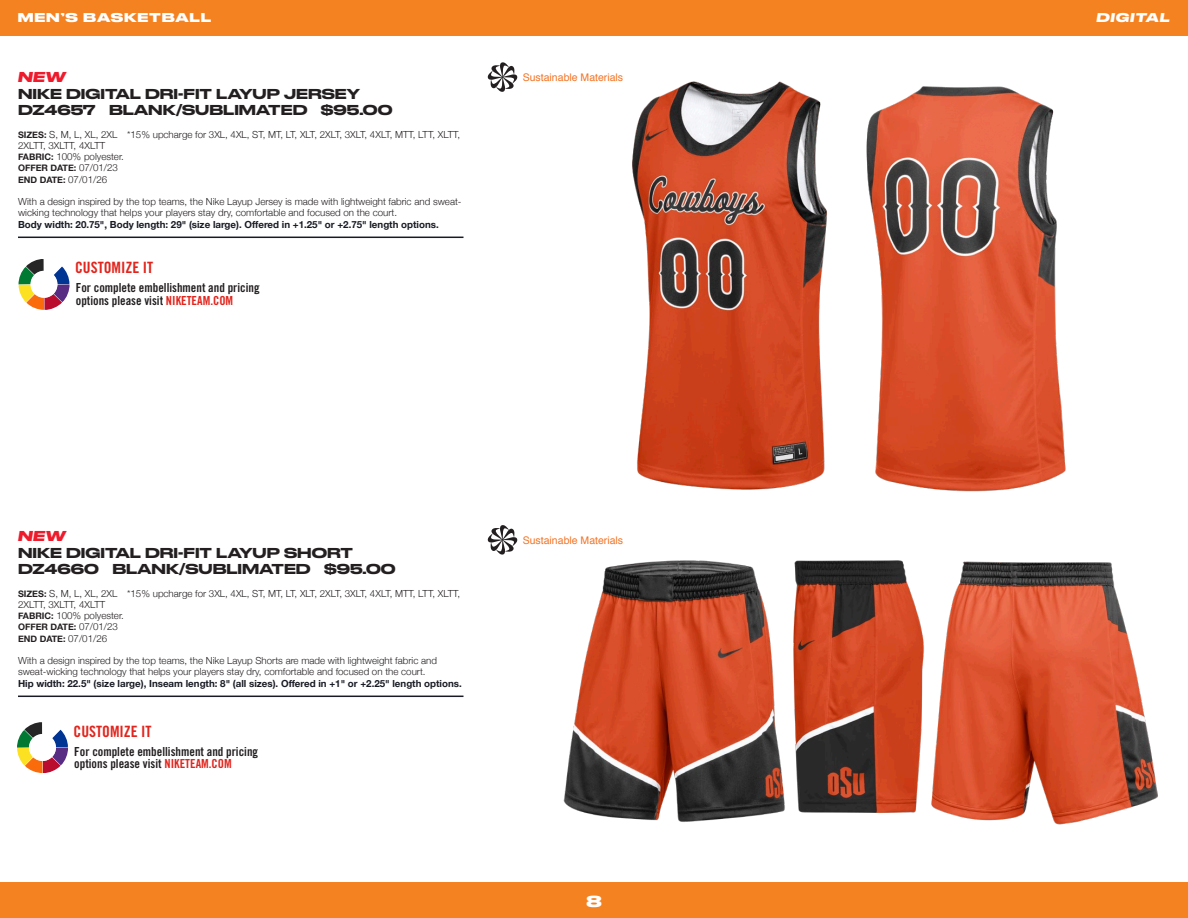
<style>
.page{position:relative;width:1188px;height:918px;background:#fff}
.page>*{position:absolute;margin:0;border:0;box-sizing:border-box;transform-origin:0 0}
.t1{font:15.6px "Trade Gothic Bold Cond Twenty";color:#e1251d}
.t2{font:700 15px "Druk Wide";color:#fff}
.Not_NEW{font:500 13.5px "Druk Wide";color:#231f20}
.NEW{font:italic 700 13.5px "Druk Wide";letter-spacing:.02em;color:#ee1b2c}
.t3{font:12.45px/12.3px "Trade Gothic Bold Cond Twenty";color:#231f20}
.t4{font:700 12px "Druk Wide";letter-spacing:.07em;color:#fff}
.t5{font:italic 700 12px "Druk Wide";letter-spacing:.07em;color:#fff}
.t6{font:10.5px "Helvetica";color:#f47425}
.BODY_COPY{font:300 9.75px/11.2px "Helvetica Neue";color:#231f20}
.SIZE_FABRIC_DATE_Nested{font:300 9.75px/11.2px "Helvetica Neue";color:#231f20}
.Widths_Rule_Below{font:700 9.75px "Helvetica Neue";color:#191b24}
.SIZE_FABRIC_DATE_Nested-2{font:700 9px "Helvetica Neue";color:#231f20}
.s1{font-weight:700;font-size:9px}
.s2{font-weight:300;font-size:9.75px}
.s3{color:#e1251d}
</style>
<div class="page">
<div style="left:0;top:0;width:1188px;height:36px;background:#f58220"></div>
<div style="left:0;top:882px;width:1188px;height:36px;background:#f58220"></div>
<hr style="left:18px;top:237px;width:446px;height:1px;background:#191b24">
<hr style="left:18px;top:696px;width:446px;height:1px;background:#191b24">
<svg style="left:18px;top:259px;width:52px;height:51px"></svg>
<div style="left:30px;top:271px;width:28px;height:27px;background:#fff;border-radius:50%"></div>
<svg style="left:17px;top:722px;width:51px;height:51px"></svg>
<div style="left:29px;top:734px;width:27px;height:27px;background:#fff;border-radius:50%"></div>
<img style="left:563px;top:560px;width:170px;height:262px">
<img style="left:733px;top:560px;width:187px;height:258px">
<img style="left:920px;top:561px;width:238px;height:264px">
<img style="left:632px;top:81px;width:195px;height:409px">
<img style="left:866px;top:86px;width:200px;height:406px">
<svg style="left:487px;top:62px;width:31px;height:30px"></svg>
<svg style="left:487px;top:525px;width:31px;height:30px"></svg>
<p class="t4" style="left:18px;top:8px;width:195px">MEN’S BASKETBALL</p>
<p class="t5" style="left:1096px;top:8px;width:75px">DIGITAL</p>
<p class="NEW" style="left:18px;top:66px;width:49px">NEW</p>
<p class="Not_NEW" style="left:18px;top:82px;width:343px">NIKE DIGITAL DRI-FIT LAYUP JERSEY</p>
<p class="Not_NEW" style="left:18px;top:99px;width:376px">DZ4657 BLANK/SUBLIMATED $95.00</p>
<p class="SIZE_FABRIC_DATE_Nested" style="left:18px;top:128px;width:444px"><span class="s1">SIZES:</span> S, M, L, XL, 2XL *15% upcharge for 3XL, 4XL, ST, MT, LT, XLT, 2XLT, 3XLT, 4XLT, MTT, LTT, XLTT,<br>2XLTT, 3XLTT, 4XLTT</p>
<p class="SIZE_FABRIC_DATE_Nested" style="left:18px;top:150px;width:107px"><span class="s1">FABRIC:</span> 100% polyester.</p>
<p class="SIZE_FABRIC_DATE_Nested-2" style="left:18px;top:161px;width:102px">OFFER DATE: <span class="s2">07/01/23</span></p>
<p class="SIZE_FABRIC_DATE_Nested-2" style="left:18px;top:172px;width:91px">END DATE: <span class="s2">07/01/26</span></p>
<p class="BODY_COPY" style="left:18px;top:195px;width:445px">With a design inspired by the top teams, the Nike Layup Jersey is made with lightweight fabric and sweat&shy;wicking technology that helps your players stay dry, comfortable and focused on the court.</p>
<p class="Widths_Rule_Below" style="left:18px;top:216px;width:422px">Body width: 20.75", Body length: 29" (size large). Offered in +1.25" or +2.75" length options.</p>
<p class="t1" style="left:75px;top:258px;width:80px">CUSTOMIZE IT</p>
<p class="t3" style="left:76px;top:282px;width:185px">For complete embellishment and pricing options please visit <span class="s3">NIKETEAM.COM</span></p>
<p class="t6" style="left:523px;top:69px;width:102px">Sustainable Materials</p>
<p class="NEW" style="left:18px;top:525px;width:49px">NEW</p>
<p class="Not_NEW" style="left:18px;top:541px;width:337px">NIKE DIGITAL DRI-FIT LAYUP SHORT</p>
<p class="Not_NEW" style="left:18px;top:558px;width:379px">DZ4660 BLANK/SUBLIMATED $95.00</p>
<p class="SIZE_FABRIC_DATE_Nested" style="left:18px;top:587px;width:444px"><span class="s1">SIZES:</span> S, M, L, XL, 2XL *15% upcharge for 3XL, 4XL, ST, MT, LT, XLT, 2XLT, 3XLT, 4XLT, MTT, LTT, XLTT,<br>2XLTT, 3XLTT, 4XLTT</p>
<p class="SIZE_FABRIC_DATE_Nested" style="left:18px;top:609px;width:107px"><span class="s1">FABRIC:</span> 100% polyester.</p>
<p class="SIZE_FABRIC_DATE_Nested-2" style="left:18px;top:620px;width:102px">OFFER DATE: <span class="s2">07/01/23</span></p>
<p class="SIZE_FABRIC_DATE_Nested-2" style="left:18px;top:631px;width:91px">END DATE: <span class="s2">07/01/26</span></p>
<p class="BODY_COPY" style="left:18px;top:654px;width:421px">With a design inspired by the top teams, the Nike Layup Shorts are made with lightweight fabric and sweat-wicking technology that helps your players stay dry, comfortable and focused on the court.</p>
<p class="Widths_Rule_Below" style="left:18px;top:675px;width:445px">Hip width: 22.5" (size large), Inseam length: 8" (all sizes). Offered in +1" or +2.25" length options.</p>
<p class="t1" style="left:74px;top:722px;width:80px">CUSTOMIZE IT</p>
<p class="t3" style="left:74px;top:745px;width:185px">For complete embellishment and pricing options please visit <span class="s3">NIKETEAM.COM</span></p>
<p class="t6" style="left:523px;top:532px;width:102px">Sustainable Materials</p>
<h2 class="t2" style="left:586px;top:888px;width:17px">8</h2>
</div>
